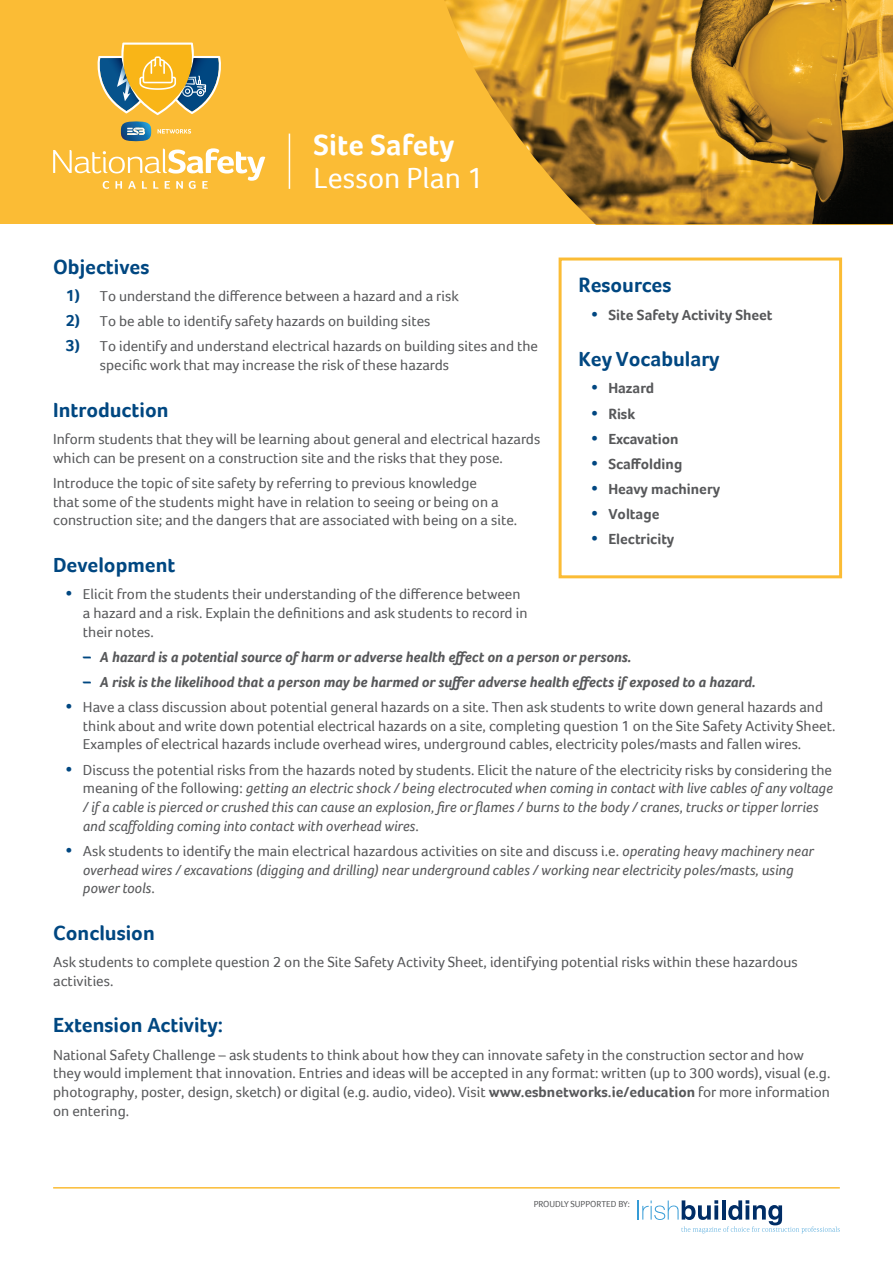
<style>
.page{position:relative;width:893px;height:1263px;background:#fff}
.page>*{position:absolute;margin:0;border:0;box-sizing:border-box;transform-origin:0 0}
.t1{font:30px "Foco";color:#fff}
.t2{font:700 30px "Foco";color:#fff}
.t3{font:700 21px "Foco";color:#004781}
.t4{font:15px/18.8px "Foco";color:#57585a}
.t5{font:italic 15px/18.8px "Foco";color:#57585a}
.t6{font:italic 700 15px "Foco";color:#57585a}
.t7{font:700 15px "Foco";color:#57585a}
.t8{font:9px "Foco";color:#57585a}
.s1{font-weight:700;font-size:16.5px;color:#004781}
.s2{font-weight:900;font-size:16.5px;color:#004781}
.s3{font-style:normal;font-size:16.5px;color:#004781}
.s4{font-weight:900;font-style:normal;font-size:16.5px;color:#004781}
.s5{font-style:normal}
.s6{font-weight:700}
</style>
<div class="page">
<div style="left:0;top:0;width:893px;height:224px;background:#fbbc35"></div>
<img style="left:444px;top:0;width:449px;height:224px">
<hr style="left:53px;top:1187px;width:787px;height:1px;background:#fbbc35">
<svg style="left:53px;top:148px;width:212px;height:41px"></svg>
<svg style="left:97px;top:43px;width:124px;height:72px"></svg>
<svg style="left:121px;top:121px;width:30px;height:20px"></svg>
<svg style="left:158px;top:129px;width:33px;height:5px"></svg>
<svg style="left:637px;top:1200px;width:203px;height:33px"></svg>
<hr style="left:289px;top:134px;width:1px;height:55px;background:#fff">
<svg style="left:558px;top:257px;width:285px;height:322px"></svg>
<h1 class="t2" style="left:314px;top:127px;width:142px">Site Safety</h1>
<h1 class="t1" style="left:314px;top:160px;width:172px">Lesson Plan 1</h1>
<h2 class="t3" style="left:53px;top:254px;width:98px">Objectives</h2>
<p class="t4" style="left:66px;top:287px;width:394px"><span class="s1">1)</span> To understand the difference between a hazard and a risk</p>
<p class="t4" style="left:66px;top:312px;width:366px"><span class="s1">2)</span> To be able to identify safety hazards on building sites</p>
<p class="t4" style="left:100px;top:337px;width:440px;text-indent:-34px"><span class="s1">3)</span> To identify and understand electrical hazards on building sites and the specific work that may increase the risk of these hazards</p>
<h2 class="t3" style="left:53px;top:397px;width:117px">Introduction</h2>
<p class="t4" style="left:53px;top:429px;width:489px">Inform students that they will be learning about general and electrical hazards which can be present on a construction site and the risks that they pose.</p>
<p class="t4" style="left:53px;top:473px;width:465px">Introduce the topic of site safety by referring to previous knowledge<br>that some of the students might have in relation to seeing or being on a construction site; and the dangers that are associated with being on a site.</p>
<h2 class="t3" style="left:53px;top:552px;width:124px">Development</h2>
<p class="t4" style="left:83px;top:584px;width:446px;text-indent:-17px"><span class="s2">•</span> Elicit from the students their understanding of the difference between a hazard and a risk. Explain the definitions and ask students to record in their notes.</p>
<p class="t6" style="left:83px;top:648px;width:550px"><span class="s3">–</span> A hazard is a potential source of harm or adverse health effect on a person or persons.</p>
<p class="t6" style="left:83px;top:673px;width:674px"><span class="s3">–</span> A risk is the likelihood that a person may be harmed or suffer adverse health effects if exposed to a hazard.</p>
<p class="t4" style="left:83px;top:697px;width:754px;text-indent:-17px"><span class="s2">•</span> Have a class discussion about potential general hazards on a site. Then ask students to write down general hazards and think about and write down potential electrical hazards on a site, completing question 1 on the Site Safety Activity Sheet.<br>Examples of electrical hazards include overhead wires, underground cables, electricity poles/masts and fallen wires.</p>
<p class="t5" style="left:83px;top:760px;width:752px;text-indent:-17px"><span class="s4">•</span> <span class="s5">Discuss the potential risks from the hazards noted by students. Elicit the nature of the electricity risks by considering the meaning of the following:</span> getting an electric shock / being electrocuted when coming in contact with live cables of any voltage / if a cable is pierced or crushed this can cause an explosion, fire or flames / burns to the body / cranes, trucks or tipper lorries and scaffolding coming into contact with overhead wires<span class="s5">.</span></p>
<p class="t5" style="left:83px;top:841px;width:732px;text-indent:-17px"><span class="s4">•</span> <span class="s5">Ask students to identify the main electrical hazardous activities on site and discuss i.e.</span> operating heavy machinery near overhead wires / excavations (digging and drilling) near underground cables / working near electricity poles/masts, using power tools<span class="s5">.</span></p>
<h2 class="t3" style="left:53px;top:920px;width:103px">Conclusion</h2>
<p class="t4" style="left:53px;top:953px;width:746px">Ask students to complete question 2 on the Site Safety Activity Sheet, identifying potential risks within these hazardous activities.</p>
<h2 class="t3" style="left:53px;top:1013px;width:171px">Extension Activity:</h2>
<p class="t4" style="left:53px;top:1045px;width:779px">National Safety Challenge – ask students to think about how they can innovate safety in the construction sector and how they would implement that innovation. Entries and ideas will be accepted in any format: written (up to 300 words), visual (e.g. photography, poster, design, sketch) or digital (e.g. audio, video). Visit <span class="s6">www.esbnetworks.ie/education</span> for more information on entering.</p>
<h2 class="t3" style="left:579px;top:273px;width:94px">Resources</h2>
<p class="t7" style="left:591px;top:306px;width:183px"><span class="s2">•</span> Site Safety Activity Sheet</p>
<h2 class="t3" style="left:579px;top:347px;width:143px">Key Vocabulary</h2>
<p class="t7" style="left:591px;top:379px;width:64px"><span class="s2">•</span> Hazard</p>
<p class="t7" style="left:591px;top:405px;width:45px"><span class="s2">•</span> Risk</p>
<p class="t7" style="left:591px;top:430px;width:89px"><span class="s2">•</span> Excavation</p>
<p class="t7" style="left:591px;top:455px;width:92px"><span class="s2">•</span> Scaffolding</p>
<p class="t7" style="left:591px;top:480px;width:130px"><span class="s2">•</span> Heavy machinery</p>
<p class="t7" style="left:591px;top:505px;width:70px"><span class="s2">•</span> Voltage</p>
<p class="t7" style="left:591px;top:530px;width:85px"><span class="s2">•</span> Electricity</p>
<p class="t8" style="left:534px;top:1198px;width:98px">PROUDLY SUPPORTED BY:</p>
</div>
